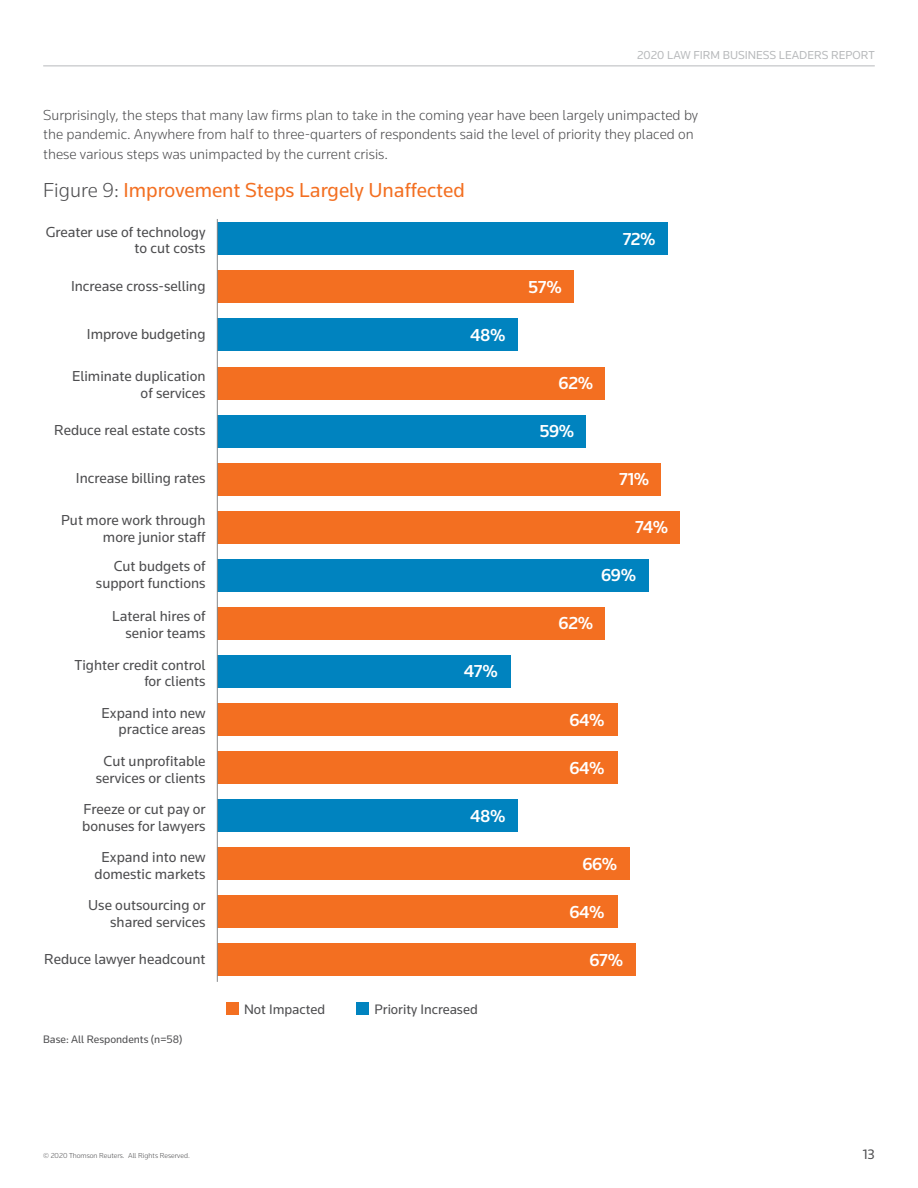
<style>
.page{position:relative;width:918px;height:1188px;background:#fff}
.page>*{position:absolute;margin:0;border:0;box-sizing:border-box;transform-origin:0 0}
.t1{font:21px "Knowledge";color:#f36f21}
.t2{font:500 18px "Knowledge";letter-spacing:-.02em;color:#fff}
.t3{font:15px/16.8px "Knowledge";color:#4d4d4f;text-align:right}
.t4{font:300 15px/19.5px "Knowledge";color:#4d4d4f}
.t5{font:14.25px "Knowledge";color:#4d4d4f}
.t6{font:12px "Knowledge";color:#b8babc}
.t7{font:11.25px "Knowledge";color:#4d4d4f}
.t8{font:300 7.5px "Knowledge";color:#4d4d4f}
.s1{font-weight:300;color:#4d4d4f}
</style>
<div class="page">
<hr style="left:43px;top:66px;width:832px;height:1px;background:#b8babc">
<div style="left:226px;top:1002px;width:13px;height:13px;background:#f36f21"></div>
<div style="left:356px;top:1002px;width:13px;height:13px;background:#0083bf"></div>
<div style="left:217px;top:223px;width:451px;height:32px;background:#0083bf"></div>
<div style="left:217px;top:271px;width:357px;height:32px;background:#f36f21"></div>
<div style="left:217px;top:319px;width:300px;height:32px;background:#0083bf"></div>
<div style="left:217px;top:367px;width:388px;height:32px;background:#f36f21"></div>
<div style="left:217px;top:415px;width:369px;height:32px;background:#0083bf"></div>
<div style="left:217px;top:463px;width:444px;height:32px;background:#f36f21"></div>
<div style="left:217px;top:511px;width:463px;height:32px;background:#f36f21"></div>
<div style="left:217px;top:559px;width:432px;height:33px;background:#0083bf"></div>
<div style="left:217px;top:607px;width:388px;height:33px;background:#f36f21"></div>
<div style="left:217px;top:655px;width:294px;height:33px;background:#0083bf"></div>
<div style="left:217px;top:703px;width:401px;height:33px;background:#f36f21"></div>
<div style="left:217px;top:751px;width:401px;height:33px;background:#f36f21"></div>
<div style="left:217px;top:800px;width:300px;height:32px;background:#0083bf"></div>
<div style="left:217px;top:848px;width:413px;height:32px;background:#f36f21"></div>
<div style="left:217px;top:896px;width:401px;height:32px;background:#f36f21"></div>
<div style="left:217px;top:944px;width:419px;height:32px;background:#f36f21"></div>
<hr style="left:217px;top:219px;width:1px;height:763px;background:#86888a">
<p class="t6" style="left:637px;top:47px;width:239px">2020 Law Firm Business Leaders Report</p>
<p class="t4" style="left:43px;top:105px;width:656px">Surprisingly, the steps that many law firms plan to take in the coming year have been largely unimpacted by the pandemic. Anywhere from half to three-quarters of respondents said the level of priority they placed on these various steps was unimpacted by the current crisis.</p>
<h1 class="t1" style="left:43px;top:177px;width:423px"><span class="s1">Figure 9:</span> Improvement Steps Largely Unaffected</h1>
<p class="t3" style="left:46px;top:223px;width:161px">Greater use of technology to cut costs</p>
<p class="t3" style="left:71px;top:277px;width:136px">Increase cross-selling</p>
<p class="t3" style="left:87px;top:325px;width:120px">Improve budgeting</p>
<p class="t3" style="left:72px;top:367px;width:135px">Eliminate duplication of services</p>
<p class="t3" style="left:54px;top:421px;width:153px">Reduce real estate costs</p>
<p class="t3" style="left:76px;top:469px;width:131px">Increase billing rates</p>
<p class="t3" style="left:61px;top:512px;width:146px">Put more work through more junior staff</p>
<p class="t3" style="left:96px;top:558px;width:111px">Cut budgets of support functions</p>
<p class="t3" style="left:112px;top:608px;width:95px">Lateral hires of senior teams</p>
<p class="t3" style="left:74px;top:656px;width:133px">Tighter credit control for clients</p>
<p class="t3" style="left:102px;top:704px;width:106px">Expand into new practice areas</p>
<p class="t3" style="left:96px;top:752px;width:111px;text-align:center">Cut unprofitable services or clients</p>
<p class="t3" style="left:82px;top:800px;width:125px;text-align:left">Freeze or cut pay or bonuses for lawyers</p>
<p class="t3" style="left:95px;top:848px;width:113px;text-align:center">Expand into new domestic markets</p>
<p class="t3" style="left:88px;top:896px;width:119px">Use outsourcing or shared services</p>
<p class="t3" style="left:44px;top:951px;width:163px">Reduce lawyer headcount</p>
<p class="t7" style="left:43px;top:1032px;width:141px">Base: All Respondents (n=58)</p>
<p class="t2" style="left:470px;top:324px;width:37px">48%</p>
<p class="t2" style="left:464px;top:660px;width:35px">47%</p>
<p class="t2" style="left:470px;top:805px;width:37px">48%</p>
<p class="t5" style="left:244px;top:1000px;width:83px">Not Impacted</p>
<p class="t5" style="left:375px;top:1000px;width:105px">Priority Increased</p>
<p class="t2" style="left:528px;top:276px;width:35px">57%</p>
<p class="t2" style="left:623px;top:228px;width:34px">72%</p>
<p class="t2" style="left:559px;top:372px;width:36px">62%</p>
<p class="t2" style="left:539px;top:420px;width:36px">59%</p>
<p class="t2" style="left:619px;top:468px;width:32px">71%</p>
<p class="t2" style="left:635px;top:516px;width:34px">74%</p>
<p class="t2" style="left:601px;top:564px;width:36px">69%</p>
<p class="t2" style="left:559px;top:612px;width:36px">62%</p>
<p class="t2" style="left:569px;top:708px;width:37px">64%</p>
<p class="t2" style="left:569px;top:756px;width:37px">64%</p>
<p class="t2" style="left:582px;top:853px;width:36px">66%</p>
<p class="t2" style="left:569px;top:901px;width:37px">64%</p>
<p class="t2" style="left:589px;top:949px;width:35px">67%</p>
<p class="t8" style="left:43px;top:1151px;width:148px">© 2020 Thomson Reuters. All Rights Reserved.</p>
<p class="t5" style="left:863px;top:1145px;width:13px">13</p>
</div>
